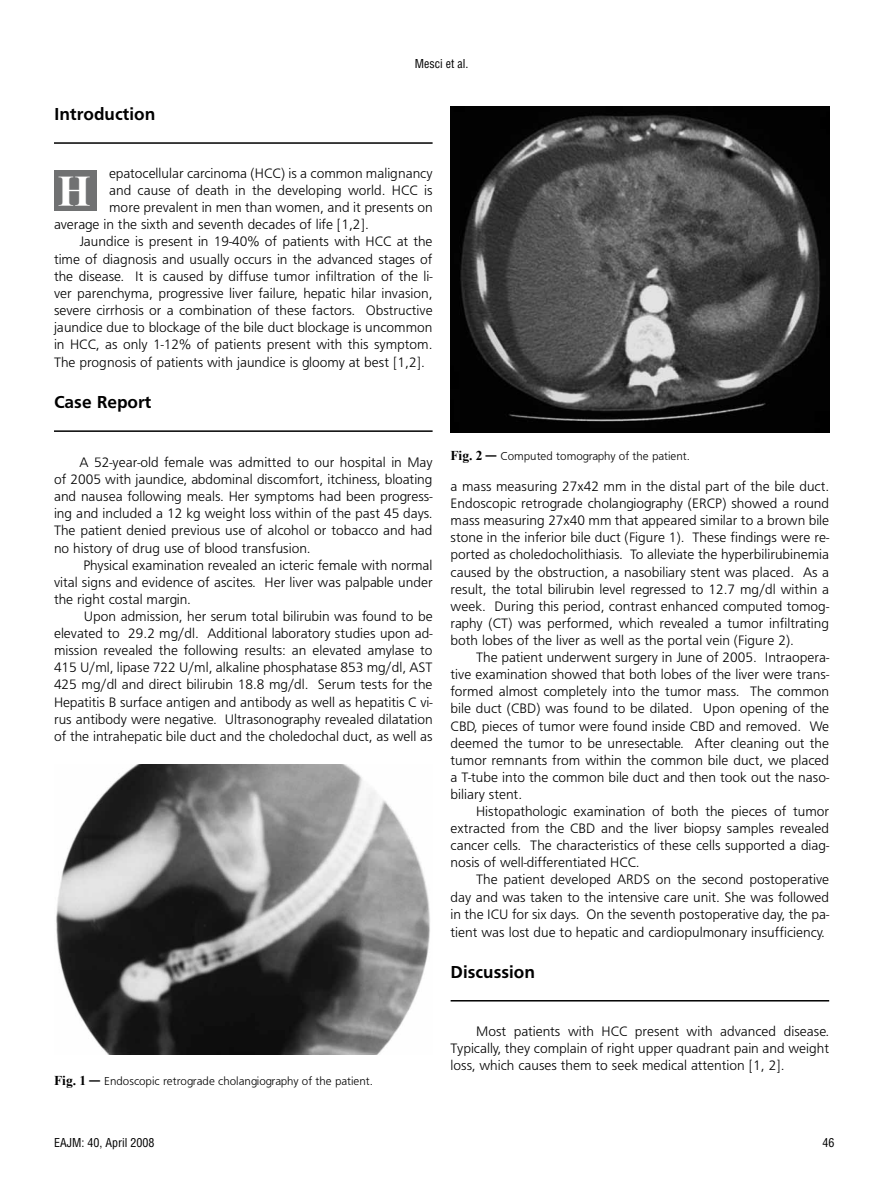
<style>
.page{position:relative;width:893px;height:1191px;background:#fff}
.page>*{position:absolute;margin:0;border:0;box-sizing:border-box;transform-origin:0 0}
.t1{font:700 42.15px "Times New Roman";color:#fff}
.t2{font:18px "Frugal Bold Tr";color:#000}
.t3{font:14.25px/17.1px "Frugal Normal Tr";color:#000;text-align:justify}
.t4{font:12px "Frugal Normal Tr";color:#000}
.t5{font:12px "Helvetica Cond Normal Tr";color:#000}
.s1{font-family:"Times New Roman";font-weight:700;font-size:13.5px}
</style>
<div class="page">
<hr style="left:54px;top:142px;width:379px;height:2px;background:#000">
<hr style="left:54px;top:430px;width:379px;height:2px;background:#000">
<hr style="left:451px;top:1000px;width:378px;height:1px;background:#000">
<div style="left:54px;top:170px;width:42px;height:41px;background:#707172"></div>
<img style="left:56px;top:765px;width:374px;height:289px">
<img style="left:450px;top:106px;width:379px;height:326px">
<p class="t2" style="left:54px;top:104px;width:103px">Introduction</p>
<p class="t5" style="left:415px;top:56px;width:55px">Mesci et al.</p>
<p class="t3" style="left:109px;top:165px;width:325px">epatocellular carcinoma (HCC) is a common malignancy</p>
<p class="t3" style="left:109px;top:182px;width:325px">and cause of death in the developing world. HCC is</p>
<p class="t3" style="left:109px;top:199px;width:325px">more prevalent in men than women, and it presents on</p>
<p class="t3" style="left:54px;top:216px;width:316px">average in the sixth and seventh decades of life [1,2].</p>
<p class="t3" style="left:80px;top:233px;width:355px">Jaundice is present in 19-40% of patients with HCC at the</p>
<p class="t3" style="left:54px;top:250px;width:380px">time of diagnosis and usually occurs in the advanced stages of</p>
<p class="t3" style="left:54px;top:267px;width:380px">the disease. It is caused by diffuse tumor infiltration of the li-</p>
<p class="t3" style="left:54px;top:284px;width:380px">ver parenchyma, progressive liver failure, hepatic hilar invasion,</p>
<p class="t3" style="left:54px;top:301px;width:380px">severe cirrhosis or a combination of these factors. Obstructive</p>
<p class="t3" style="left:54px;top:318px;width:380px">jaundice due to blockage of the bile duct blockage is uncommon</p>
<p class="t3" style="left:54px;top:336px;width:380px">in HCC, as only 1-12% of patients present with this symptom.</p>
<p class="t3" style="left:54px;top:354px;width:372px">The prognosis of patients with jaundice is gloomy at best [1,2].</p>
<p class="t2" style="left:54px;top:392px;width:99px">Case Report</p>
<p class="t1" style="left:58px;top:167px;width:34px">H</p>
<p class="t3" style="left:80px;top:453px;width:355px">A 52-year-old female was admitted to our hospital in May</p>
<p class="t3" style="left:54px;top:471px;width:380px">of 2005 with jaundice, abdominal discomfort, itchiness, bloating</p>
<p class="t3" style="left:54px;top:488px;width:380px">and nausea following meals. Her symptoms had been progress-</p>
<p class="t3" style="left:54px;top:505px;width:380px">ing and included a 12 kg weight loss within of the past 45 days.</p>
<p class="t3" style="left:54px;top:522px;width:380px">The patient denied previous use of alcohol or tobacco and had</p>
<p class="t3" style="left:54px;top:539px;width:258px">no history of drug use of blood transfusion.</p>
<p class="t3" style="left:83px;top:556px;width:351px">Physical examination revealed an icteric female with normal</p>
<p class="t3" style="left:54px;top:573px;width:380px">vital signs and evidence of ascites. Her liver was palpable under</p>
<p class="t3" style="left:54px;top:590px;width:139px">the right costal margin.</p>
<p class="t3" style="left:84px;top:607px;width:350px">Upon admission, her serum total bilirubin was found to be</p>
<p class="t3" style="left:54px;top:624px;width:380px">elevated to 29.2 mg/dl. Additional laboratory studies upon ad-</p>
<p class="t3" style="left:54px;top:642px;width:380px">mission revealed the following results: an elevated amylase to</p>
<p class="t3" style="left:54px;top:659px;width:380px">415 U/ml, lipase 722 U/ml, alkaline phosphatase 853 mg/dl, AST</p>
<p class="t3" style="left:54px;top:676px;width:380px">425 mg/dl and direct bilirubin 18.8 mg/dl. Serum tests for the</p>
<p class="t3" style="left:54px;top:693px;width:380px">Hepatitis B surface antigen and antibody as well as hepatitis C vi-</p>
<p class="t3" style="left:54px;top:710px;width:380px">rus antibody were negative. Ultrasonography revealed dilatation</p>
<p class="t3" style="left:54px;top:727px;width:380px">of the intrahepatic bile duct and the choledochal duct, as well as</p>
<p class="t4" style="left:450px;top:449px;width:241px"><span class="s1">Fig. 2</span> <sup>_</sup> Computed tomography of the patient.</p>
<p class="t3" style="left:451px;top:477px;width:380px">a mass measuring 27x42 mm in the distal part of the bile duct.</p>
<p class="t3" style="left:451px;top:495px;width:380px">Endoscopic retrograde cholangiography (ERCP) showed a round</p>
<p class="t3" style="left:451px;top:512px;width:380px">mass measuring 27x40 mm that appeared similar to a brown bile</p>
<p class="t3" style="left:451px;top:529px;width:380px">stone in the inferior bile duct (Figure 1). These findings were re-</p>
<p class="t3" style="left:451px;top:546px;width:380px">ported as choledocholithiasis. To alleviate the hyperbilirubinemia</p>
<p class="t3" style="left:451px;top:563px;width:380px">caused by the obstruction, a nasobiliary stent was placed. As a</p>
<p class="t3" style="left:451px;top:580px;width:380px">result, the total bilirubin level regressed to 12.7 mg/dl within a</p>
<p class="t3" style="left:451px;top:597px;width:380px">week. During this period, contrast enhanced computed tomog-</p>
<p class="t3" style="left:451px;top:614px;width:380px">raphy (CT) was performed, which revealed a tumor infiltrating</p>
<p class="t3" style="left:451px;top:631px;width:345px">both lobes of the liver as well as the portal vein (Figure 2).</p>
<p class="t3" style="left:476px;top:648px;width:355px">The patient underwent surgery in June of 2005. Intraopera-</p>
<p class="t3" style="left:451px;top:666px;width:380px">tive examination showed that both lobes of the liver were trans-</p>
<p class="t3" style="left:451px;top:683px;width:380px">formed almost completely into the tumor mass. The common</p>
<p class="t3" style="left:451px;top:700px;width:380px">bile duct (CBD) was found to be dilated. Upon opening of the</p>
<p class="t3" style="left:451px;top:717px;width:380px">CBD, pieces of tumor were found inside CBD and removed. We</p>
<p class="t3" style="left:451px;top:734px;width:380px">deemed the tumor to be unresectable. After cleaning out the</p>
<p class="t3" style="left:451px;top:751px;width:380px">tumor remnants from within the common bile duct, we placed</p>
<p class="t3" style="left:451px;top:768px;width:380px">a T-tube into the common bile duct and then took out the naso-</p>
<p class="t3" style="left:451px;top:785px;width:73px">biliary stent.</p>
<p class="t3" style="left:476px;top:802px;width:355px">Histopathologic examination of both the pieces of tumor</p>
<p class="t3" style="left:451px;top:819px;width:380px">extracted from the CBD and the liver biopsy samples revealed</p>
<p class="t3" style="left:451px;top:837px;width:380px">cancer cells. The characteristics of these cells supported a diag-</p>
<p class="t3" style="left:451px;top:854px;width:190px">nosis of well-differentiated HCC.</p>
<p class="t3" style="left:476px;top:871px;width:355px">The patient developed ARDS on the second postoperative</p>
<p class="t3" style="left:451px;top:888px;width:380px">day and was taken to the intensive care unit. She was followed</p>
<p class="t3" style="left:451px;top:905px;width:380px">in the ICU for six days. On the seventh postoperative day, the pa-</p>
<p class="t3" style="left:451px;top:923px;width:376px">tient was lost due to hepatic and cardiopulmonary insufficiency.</p>
<p class="t2" style="left:451px;top:961px;width:86px">Discussion</p>
<p class="t4" style="left:54px;top:1074px;width:321px"><span class="s1">Fig. 1</span> <sup>_</sup> Endoscopic retrograde cholangiography of the patient.</p>
<p class="t3" style="left:451px;top:1022px;width:380px;text-indent:26px">Most patients with HCC present with advanced disease.<br>Typically, they complain of right upper quadrant pain and weight loss, which causes them to seek medical attention [1, 2].</p>
<p class="t5" style="left:54px;top:1134px;width:102px">EAJM: 40, April 2008</p>
<p class="t5" style="left:822px;top:1134px;width:13px">46</p>
</div>
